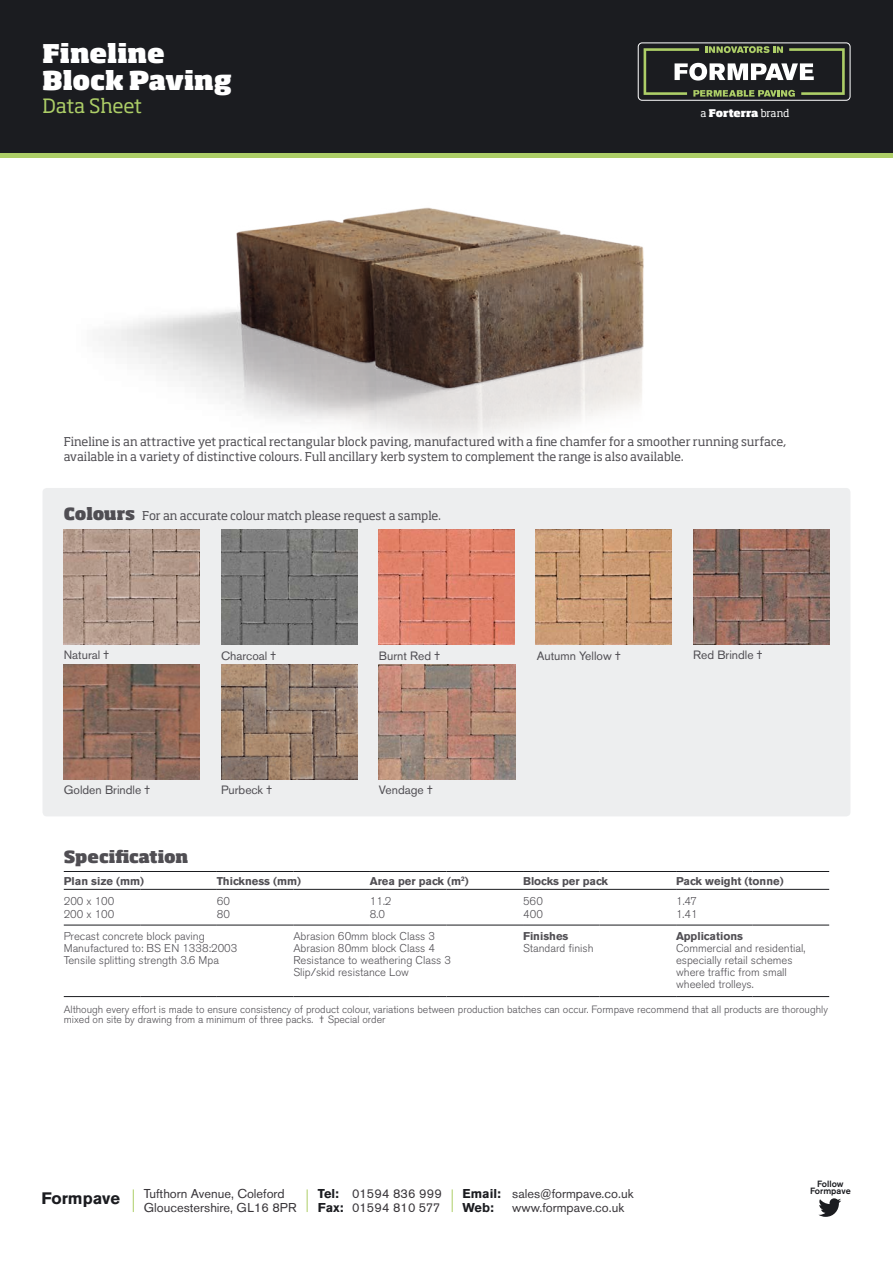
<style>
.page{position:relative;width:893px;height:1263px;background:#fff}
.page>*{position:absolute;margin:0;border:0;box-sizing:border-box;transform-origin:0 0}
.t1{font:800 25.5px/27px "Soho Std";color:#fff}
.t2{font:19.5px "Soho Std";letter-spacing:-.02em;color:#adce67}
.t3{font:800 16.5px "Soho Std";letter-spacing:-.005em;color:#504e53}
.t4{font:700 16.5px "Akzidenz Grotesk BE";color:#1b1c20}
.t5{font:12.75px/13.5px "Akzidenz Grotesk BE";color:#39363a}
.t6{font:12px/15px "Soho Std";letter-spacing:-.005em;color:#504e53}
.t7{font:12px "Akzidenz Grotesk BE";color:#504e53}
.t8{font:300 11.25px/12px "Akzidenz Grotesk BE";color:#504e53}
.t9{font:700 11.25px "Akzidenz Grotesk BE";color:#504e53}
.t10{font:300 10.5px/10.5px "Akzidenz Grotesk BE";color:#504e53}
.t11{font:800 10.5px "Soho Std";letter-spacing:-.01em;color:#fff}
.t12{font:500 9px/7.5px "Akzidenz Grotesk BE";color:#1b1c20;text-align:center}
.s1{font-weight:400}
.s2{font-weight:800;font-size:16.5px}
.s3{font-weight:700;color:#1b1c20}
</style>
<div class="page">
<div style="left:0;top:0;width:893px;height:153px;background:#1b1c20"></div>
<div style="left:0;top:153px;width:893px;height:5px;background:#adce67"></div>
<svg style="left:133px;top:1189px;width:1px;height:23px"></svg>
<svg style="left:307px;top:1189px;width:1px;height:23px"></svg>
<svg style="left:452px;top:1189px;width:1px;height:23px"></svg>
<svg style="left:818px;top:1198px;width:23px;height:19px"></svg>
<img style="left:99px;top:207px;width:545px;height:232px">
<div style="left:43px;top:488px;width:807px;height:328px;background:#edeeef;border-radius:4px"></div>
<img style="left:536px;top:529px;width:136px;height:115px">
<img style="left:64px;top:529px;width:136px;height:115px">
<img style="left:378px;top:529px;width:136px;height:115px">
<img style="left:221px;top:665px;width:136px;height:114px">
<img style="left:379px;top:665px;width:136px;height:114px">
<img style="left:693px;top:529px;width:136px;height:115px">
<img style="left:64px;top:665px;width:136px;height:114px">
<img style="left:221px;top:529px;width:136px;height:115px">
<hr style="left:64px;top:996px;width:76px;height:1px;background:#1b1c20">
<hr style="left:140px;top:996px;width:77px;height:1px;background:#1b1c20">
<hr style="left:217px;top:996px;width:76px;height:1px;background:#1b1c20">
<hr style="left:293px;top:996px;width:77px;height:1px;background:#1b1c20">
<hr style="left:370px;top:996px;width:76px;height:1px;background:#1b1c20">
<hr style="left:446px;top:996px;width:77px;height:1px;background:#1b1c20">
<hr style="left:523px;top:996px;width:77px;height:1px;background:#1b1c20">
<hr style="left:600px;top:996px;width:76px;height:1px;background:#1b1c20">
<hr style="left:676px;top:996px;width:77px;height:1px;background:#1b1c20">
<hr style="left:753px;top:996px;width:76px;height:1px;background:#1b1c20">
<hr style="left:64px;top:871px;width:76px;height:1px;background:#1b1c20">
<hr style="left:140px;top:871px;width:77px;height:1px;background:#1b1c20">
<hr style="left:217px;top:871px;width:76px;height:1px;background:#1b1c20">
<hr style="left:293px;top:871px;width:77px;height:1px;background:#1b1c20">
<hr style="left:370px;top:871px;width:76px;height:1px;background:#1b1c20">
<hr style="left:446px;top:871px;width:77px;height:1px;background:#1b1c20">
<hr style="left:523px;top:871px;width:77px;height:1px;background:#1b1c20">
<hr style="left:600px;top:871px;width:76px;height:1px;background:#1b1c20">
<hr style="left:676px;top:871px;width:77px;height:1px;background:#1b1c20">
<hr style="left:753px;top:871px;width:76px;height:1px;background:#1b1c20">
<hr style="left:64px;top:889px;width:76px;height:1px;background:#1b1c20">
<hr style="left:140px;top:889px;width:77px;height:1px;background:#1b1c20">
<hr style="left:217px;top:889px;width:76px;height:1px;background:#1b1c20">
<hr style="left:293px;top:889px;width:77px;height:1px;background:#1b1c20">
<hr style="left:370px;top:889px;width:76px;height:1px;background:#1b1c20">
<hr style="left:446px;top:889px;width:77px;height:1px;background:#1b1c20">
<hr style="left:523px;top:889px;width:77px;height:1px;background:#1b1c20">
<hr style="left:600px;top:889px;width:76px;height:1px;background:#1b1c20">
<hr style="left:676px;top:889px;width:77px;height:1px;background:#1b1c20">
<hr style="left:753px;top:889px;width:76px;height:1px;background:#1b1c20">
<hr style="left:64px;top:925px;width:76px;height:1px;background:#1b1c20">
<hr style="left:140px;top:925px;width:77px;height:1px;background:#1b1c20">
<hr style="left:217px;top:925px;width:76px;height:1px;background:#1b1c20">
<hr style="left:293px;top:925px;width:77px;height:1px;background:#1b1c20">
<hr style="left:370px;top:925px;width:76px;height:1px;background:#1b1c20">
<hr style="left:446px;top:925px;width:77px;height:1px;background:#1b1c20">
<hr style="left:523px;top:925px;width:77px;height:1px;background:#1b1c20">
<hr style="left:600px;top:925px;width:76px;height:1px;background:#1b1c20">
<hr style="left:676px;top:925px;width:77px;height:1px;background:#1b1c20">
<hr style="left:753px;top:925px;width:76px;height:1px;background:#1b1c20">
<div style="left:638px;top:43px;width:212px;height:58px;border:1px solid #fff;border-radius:4px"></div>
<svg style="left:644px;top:46px;width:201px;height:51px"></svg>
<h1 class="t1" style="left:43px;top:39px;width:191px">Fineline<br>Block Paving</h1>
<h2 class="t2" style="left:43px;top:94px;width:101px">Data Sheet</h2>
<p class="t11" style="left:701px;top:106px;width:90px"><span class="s1">a</span> Forterra <span class="s1">brand</span></p>
<p class="t6" style="left:64px;top:434px;width:724px">Fineline is an attractive yet practical rectangular block paving, manufactured with a fine chamfer for a smoother running surface, available in a variety of distinctive colours. Full ancillary kerb system to complement the range is also available.</p>
<p class="t6" style="left:64px;top:508px;width:379px"><span class="s2">Colours</span> For an accurate colour match please request a sample.</p>
<p class="t7" style="left:64px;top:648px;width:47px">Natural †</p>
<p class="t7" style="left:379px;top:648px;width:63px">Burnt Red †</p>
<p class="t7" style="left:693px;top:648px;width:71px">Red Brindle †</p>
<p class="t7" style="left:221px;top:648px;width:57px">Charcoal †</p>
<p class="t7" style="left:537px;top:648px;width:85px">Autumn Yellow †</p>
<p class="t7" style="left:64px;top:783px;width:88px">Golden Brindle †</p>
<p class="t7" style="left:221px;top:783px;width:52px">Purbeck †</p>
<p class="t7" style="left:379px;top:783px;width:55px">Vendage †</p>
<h3 class="t3" style="left:64px;top:846px;width:126px">Specification</h3>
<p class="t9" style="left:64px;top:874px;width:82px">Plan size (mm)</p>
<p class="t9" style="left:217px;top:874px;width:86px">Thickness (mm)</p>
<p class="t9" style="left:370px;top:874px;width:100px">Area per pack (m<sup>2</sup>)</p>
<p class="t9" style="left:523px;top:874px;width:87px">Blocks per pack</p>
<p class="t9" style="left:676px;top:874px;width:109px">Pack weight (tonne)</p>
<p class="t8" style="left:64px;top:895px;width:52px">200 x 100</p>
<p class="t8" style="left:217px;top:895px;width:15px">60</p>
<p class="t8" style="left:370px;top:895px;width:23px">11.2</p>
<p class="t8" style="left:523px;top:895px;width:21px">560</p>
<p class="t8" style="left:676px;top:895px;width:23px">1.47</p>
<p class="t8" style="left:64px;top:908px;width:52px">200 x 100</p>
<p class="t8" style="left:217px;top:908px;width:15px">80</p>
<p class="t8" style="left:370px;top:908px;width:16px">8.0</p>
<p class="t8" style="left:523px;top:908px;width:21px">400</p>
<p class="t8" style="left:676px;top:908px;width:23px">1.41</p>
<p class="t8" style="left:64px;top:930px;width:175px">Precast concrete block paving<br>Manufactured to: BS EN 1338:2003<br>Tensile splitting strength 3.6 Mpa</p>
<p class="t8" style="left:293px;top:930px;width:159px">Abrasion 60mm block Class 3<br>Abrasion 80mm block Class 4<br>Resistance to weathering Class 3<br>Slip/skid resistance Low</p>
<p class="t9" style="left:523px;top:929px;width:47px">Finishes</p>
<p class="t9" style="left:676px;top:929px;width:69px">Applications</p>
<p class="t8" style="left:676px;top:942px;width:131px">Commercial and residential, especially retail schemes where traffic from small wheeled trolleys.</p>
<p class="t10" style="left:64px;top:1004px;width:766px">Although every effort is made to ensure consistency of product colour, variations between production batches can occur. Formpave recommend that all products are thoroughly mixed on site by drawing from a minimum of three packs. † Special order</p>
<p class="t8" style="left:523px;top:942px;width:72px">Standard finish</p>
<p class="t5" style="left:144px;top:1187px;width:154px">Tufthorn Avenue, Coleford<br>Gloucestershire, GL16 8PR</p>
<h3 class="t4" style="left:41px;top:1188px;width:80px">Formpave</h3>
<p class="t5" style="left:463px;top:1187px;width:172px"><span class="s3">Email:</span> sales@formpave.co.uk<br><span class="s3">Web:</span></p>
<p class="t5" style="left:318px;top:1187px;width:126px"><span class="s3">Tel:</span> 01594 836 999<br><span class="s3">Fax:</span> 01594 810 577</p>
<p class="t5" style="left:512px;top:1201px;width:114px">www.formpave.co.uk</p>
<p class="t12" style="left:810px;top:1179px;width:42px">Follow<br>Formpave</p>
</div>
